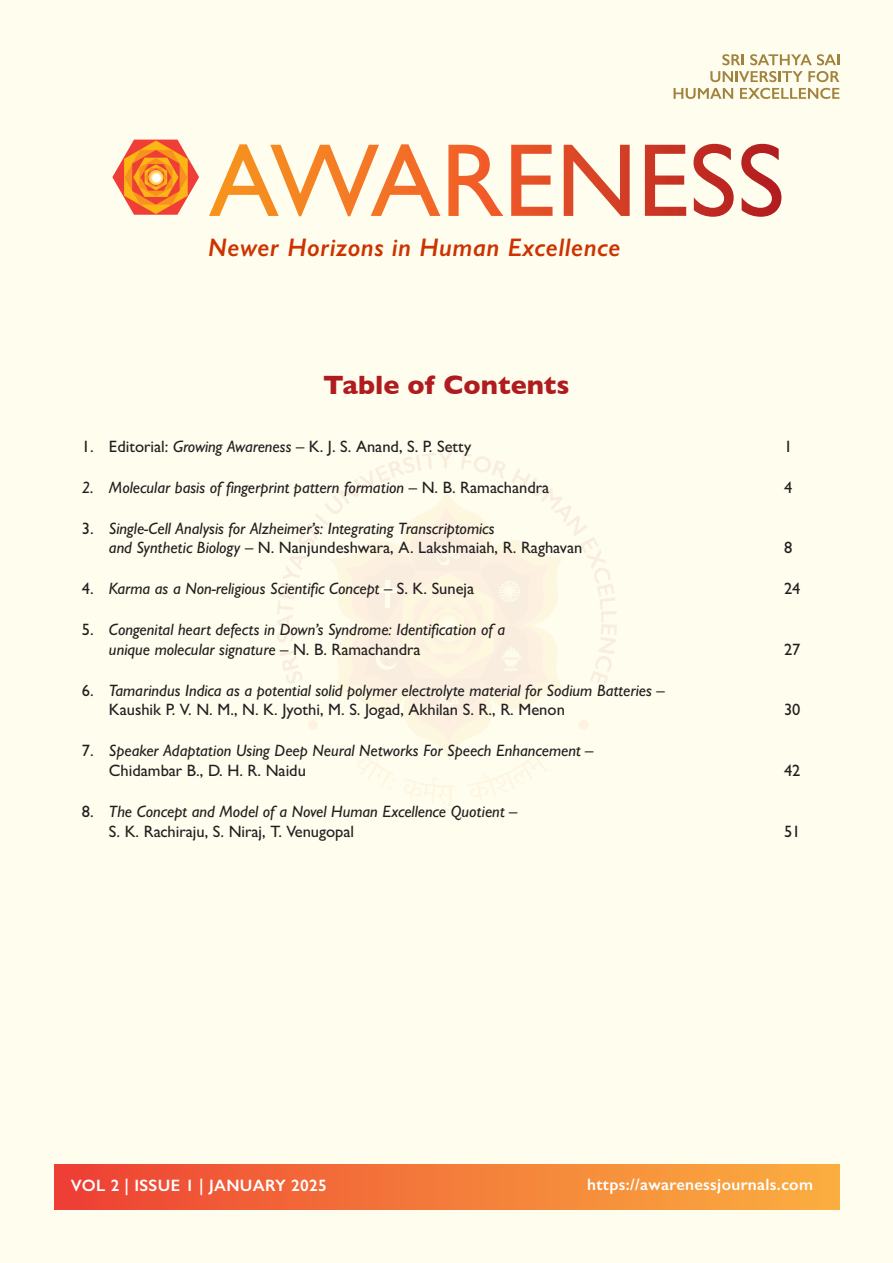
<style>
.page{position:relative;width:893px;height:1263px;background:#fff}
.page>*{position:absolute;margin:0;border:0;box-sizing:border-box;transform-origin:0 0}
.t1{font:700 27px "Gill Sans";color:#b01b1f}
.t2{font:italic 600 25.5px "Gill Sans";letter-spacing:.02em;color:#c30}
.t3{font:italic 500 16.5px/19.8px "Gill Sans";color:#231f20}
.t4{font:500 16.5px "Gill Sans";color:#231f20}
.t5{font:600 16.5px "Gill Sans";letter-spacing:.02em;color:#fff}
.s1{font-style:italic}
.s2{font-style:normal}
</style>
<div class="page">
<div style="left:0;top:0;width:892px;height:1263px;background:#fffdee"></div>
<svg style="left:112px;top:140px;width:87px;height:75px"></svg>
<svg style="left:148px;top:170px;width:16px;height:15px"></svg>
<svg style="left:209px;top:144px;width:572px;height:73px"></svg>
<svg style="left:722px;top:54px;width:22px;height:11px"></svg>
<svg style="left:750px;top:54px;width:89px;height:11px"></svg>
<svg style="left:710px;top:71px;width:129px;height:11px"></svg>
<svg style="left:673px;top:88px;width:60px;height:11px"></svg>
<svg style="left:740px;top:88px;width:99px;height:11px"></svg>
<div style="left:54px;top:1165px;width:785px;height:44px;background:linear-gradient(to right,#ee4134,#fab140)"></div>
<svg style="left:277px;top:453px;width:340px;height:357px"></svg>
<h2 class="t2" style="left:208px;top:232px;width:414px">Newer Horizons in Human Excellence</h2>
<p class="t1" style="left:323px;top:364px;width:248px">Table of Contents</p>
<p class="t4" style="left:82px;top:437px;width:391px">1. Editorial: <span class="s1">Growing Awareness</span> – K. J. S. Anand, S. P. Setty</p>
<p class="t4" style="left:784px;top:437px;width:10px">1</p>
<p class="t3" style="left:82px;top:477px;width:469px">2. Molecular basis of fingerprint pattern formation <span class="s2">– N. B. Ramachandra</span></p>
<p class="t4" style="left:784px;top:477px;width:10px">4</p>
<p class="t3" style="left:109px;top:518px;width:475px;text-indent:-27px"><span class="s2">3.</span> Single-Cell Analysis for Alzheimer’s: Integrating Transcriptomics<br>and Synthetic Biology <span class="s2">– N. Nanjundeshwara, A. Lakshmaiah, R. Raghavan</span></p>
<p class="t4" style="left:784px;top:538px;width:10px">8</p>
<p class="t3" style="left:82px;top:578px;width:394px"><span class="s2">4.</span> Karma as a Non-religious Scientific Concept <span class="s2">– S. K. Suneja</span></p>
<p class="t4" style="left:784px;top:579px;width:18px">24</p>
<p class="t3" style="left:109px;top:619px;width:398px;text-indent:-27px"><span class="s2">5.</span> Congenital heart defects in Down’s Syndrome: Identification of a unique molecular signature <span class="s2">– N. B. Ramachandra</span></p>
<p class="t4" style="left:784px;top:639px;width:18px">27</p>
<p class="t3" style="left:109px;top:680px;width:557px;text-indent:-27px"><span class="s2">6.</span> Tamarindus Indica as a potential solid polymer electrolyte material for Sodium Batteries <span class="s2">–<br>Kaushik P. V. N. M., N. K. Jyothi, M. S. Jogad, Akhilan S. R., R. Menon</span></p>
<p class="t3" style="left:109px;top:740px;width:486px;text-indent:-27px"><span class="s2">7.</span> Speaker Adaptation Using Deep Neural Networks For Speech Enhancement <span class="s2">–<br>Chidambar B., D. H. R. Naidu</span></p>
<p class="t3" style="left:109px;top:801px;width:410px;text-indent:-27px"><span class="s2">8.</span> The Concept and Model of a Novel Human Excellence Quotient <span class="s2">–<br>S. K. Rachiraju, S. Niraj, T. Venugopal</span></p>
<p class="t4" style="left:784px;top:700px;width:18px">30</p>
<p class="t4" style="left:784px;top:761px;width:18px">42</p>
<p class="t4" style="left:784px;top:821px;width:18px">51</p>
<p class="t5" style="left:71px;top:1175px;width:257px">VOL 2 | ISSUE 1 | JANUARY 2025</p>
<p class="t5" style="left:587px;top:1174px;width:227px">https://awarenessjournals.com</p>
</div>
